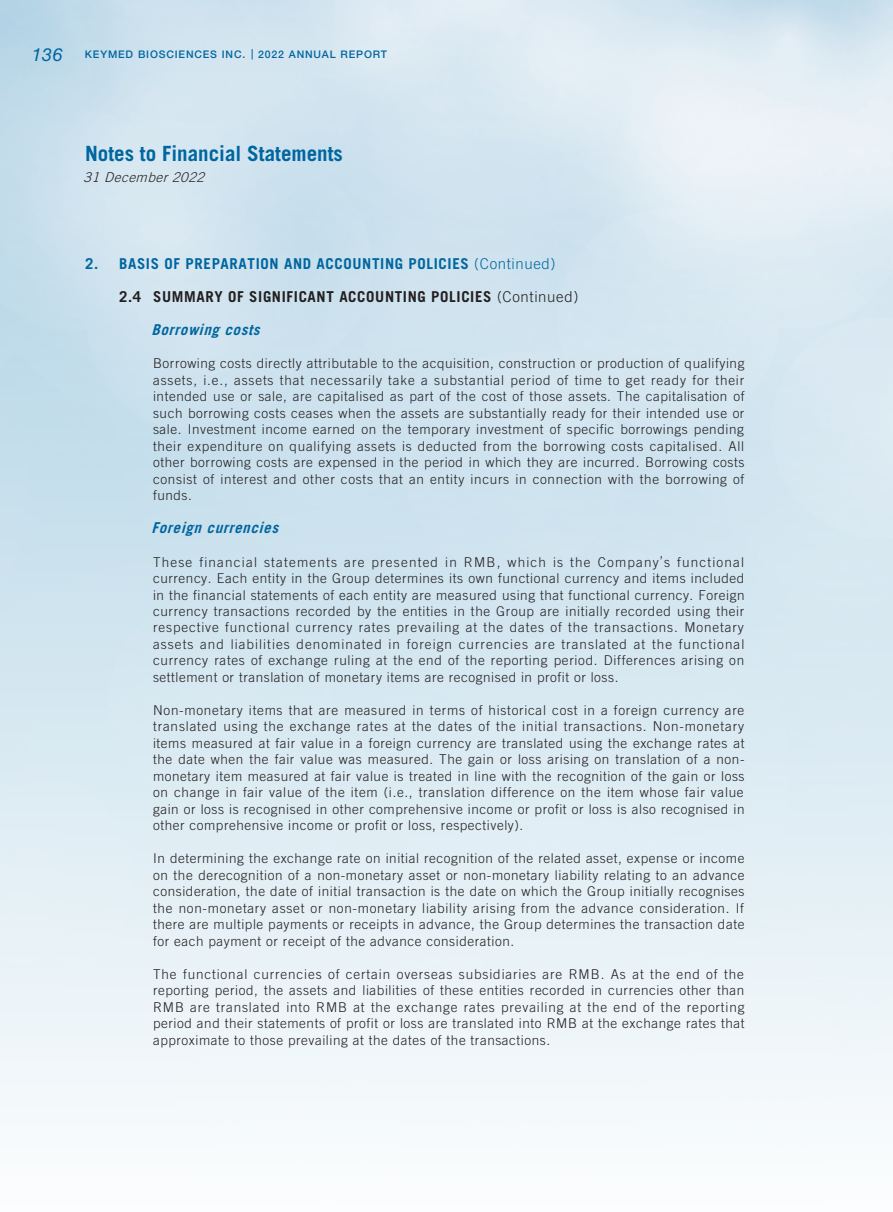
<style>
.page{position:relative;width:893px;height:1212px;background:#fff}
.page>*{position:absolute;margin:0;border:0;box-sizing:border-box;transform-origin:0 0}
.t1{font:700 21px "Trade Gothic LT Std";color:#0066a0}
.t2{font:700 15px "Trade Gothic LT Std";letter-spacing:.04em;color:#0066a0}
.t3{font:700 15px "Trade Gothic LT Std";letter-spacing:.04em;color:#231f20}
.t4{font:italic 700 15px "Trade Gothic LT Std";color:#0066a0}
.t5{font:300 13.5px/16.5px "Trade Gothic LT Std";letter-spacing:.04em;color:#231f20;text-align:justify}
.t6{font:italic 300 13.5px "Trade Gothic LT Std";color:#231f20}
.t7{font:500 10.5px "Helvetica Neue LT Std";letter-spacing:.08em;color:#0066a0}
.s1{font-weight:400;font-style:italic;font-size:18px}
.s2{font-weight:300}
</style>
<div class="page">
<p class="t7" style="left:32px;top:48px;width:357px"><span class="s1">136</span> KEYMED BIOSCIENCES INC. 2022 ANNUAL REPORT</p>
<h1 class="t1" style="left:85px;top:141px;width:259px">Notes to Financial Statements</h1>
<p class="t6" style="left:84px;top:169px;width:126px">31 December2022</p>
<p class="t2" style="left:85px;top:254px;width:472px">2. BASIS OF PREPARATION AND ACCOUNTING POLICIES <span class="s2">(Continued)</span></p>
<p class="t3" style="left:119px;top:287px;width:461px">2.4 SUMMARY OF SIGNIFICANT ACCOUNTING POLICIES <span class="s2">(Continued)</span></p>
<p class="t4" style="left:152px;top:321px;width:114px">Borrowing costs</p>
<p class="t5" style="left:153px;top:355px;width:593px">Borrowing costs directly attributable to the acquisition, construction or production of qualifying assets, i.e., assets that necessarily take a substantial period of time to get ready for their intended use or sale, are capitalised as part of the cost of those assets. The capitalisation of such borrowing costs ceases when the assets are substantially ready for their intended use or sale. Investment income earned on the temporary investment of specific borrowings pending their expenditure on qualifying assets is deducted from the borrowing costs capitalised. All other borrowing costs are expensed in the period in which they are incurred. Borrowing costs consist of interest and other costs that an entity incurs in connection with the borrowing of funds.</p>
<p class="t4" style="left:152px;top:519px;width:133px">Foreign currencies</p>
<p class="t5" style="left:153px;top:553px;width:593px">These financial statements are presented in RMB, which is the Company’s functional currency. Each entity in the Group determines its own functional currency and items included in the financial statements of each entity are measured using that functional currency. Foreign currency transactions recorded by the entities in the Group are initially recorded using their respective functional currency rates prevailing at the dates of the transactions. Monetary assets and liabilities denominated in foreign currencies are translated at the functional currency rates of exchange ruling at the end of the reporting period. Differences arising on settlement or translation of monetary items are recognised in profit or loss.</p>
<p class="t5" style="left:153px;top:702px;width:593px">Non-monetary items that are measured in terms of historical cost in a foreign currency are translated using the exchange rates at the dates of the initial transactions. Non-monetary items measured at fair value in a foreign currency are translated using the exchange rates at the date when the fair value was measured. The gain or loss arising on translation of a non&shy;monetary item measured at fair value is treated in line with the recognition of the gain or loss on change in fair value of the item (i.e., translation difference on the item whose fair value gain or loss is recognised in other comprehensive income or profit or loss is also recognised in other comprehensive income or profit or loss, respectively).</p>
<p class="t5" style="left:153px;top:850px;width:593px">In determining the exchange rate on initial recognition of the related asset, expense or income on the derecognition of a non-monetary asset or non-monetary liability relating to an advance consideration, the date of initial transaction is the date on which the Group initially recognises the non-monetary asset or non-monetary liability arising from the advance consideration. If there are multiple payments or receipts in advance, the Group determines the transaction date for each payment or receipt of the advance consideration.</p>
<p class="t5" style="left:153px;top:966px;width:593px">The functional currencies of certain overseas subsidiaries are RMB. As at the end of the reporting period, the assets and liabilities of these entities recorded in currencies other than RMB are translated into RMB at the exchange rates prevailing at the end of the reporting period and their statements of profit or loss are translated into RMB at the exchange rates that approximate to those prevailing at the dates of the transactions.</p>
</div>
